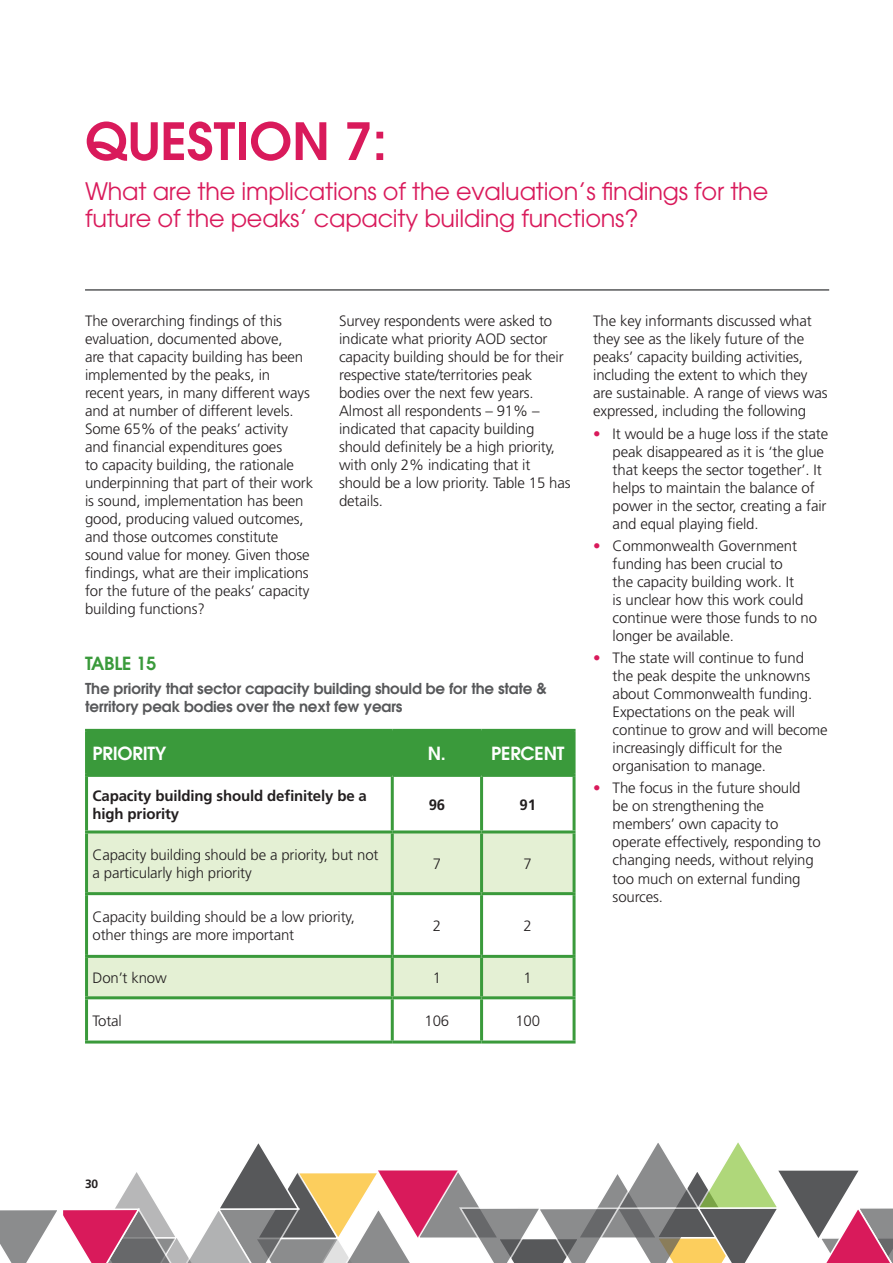
<style>
.page{position:relative;width:893px;height:1263px;background:#fff}
.page>*{position:absolute;margin:0;border:0;box-sizing:border-box;transform-origin:0 0}
.t1{font:600 51px "Avant Garde";color:#d91a5b}
.t2{font:24px/27px "Avant Garde";letter-spacing:-.01em;color:#d91a5b}
.t3{font:600 18px "Avant Garde";letter-spacing:-.01em;color:#fff}
.t4{font:600 18px "Avant Garde";letter-spacing:-.01em;color:#3a9a3b}
.t5{font:300 15px/18px "Frutiger";letter-spacing:-.01em;color:#231f20}
.t6{font:600 15px/18px "Avant Garde";letter-spacing:-.01em;color:#57585a}
.t7{font:700 15px/18px "Frutiger";letter-spacing:-.01em;color:#231f20}
.t8{font:700 12px "Frutiger";color:#231f20}
.s1{color:#d91a5b}
</style>
<div class="page">
<svg style="left:0;top:1142px;width:893px;height:121px"></svg>
<hr style="left:85px;top:289px;width:744px;height:2px;background:#57585a">
<div style="left:88px;top:732px;width:485px;height:42px;background:#3a9a3b"></div>
<svg style="left:88px;top:833px;width:485px;height:163px;fill:#e4f0d4"></svg>
<hr style="left:85px;top:729px;width:307px;height:3px;background:#3a9a3b">
<hr style="left:85px;top:732px;width:3px;height:42px;background:#3a9a3b">
<hr style="left:392px;top:729px;width:90px;height:3px;background:#3a9a3b">
<hr style="left:391px;top:732px;width:3px;height:42px;background:#3a9a3b">
<hr style="left:482px;top:729px;width:94px;height:3px;background:#3a9a3b">
<hr style="left:480px;top:732px;width:3px;height:42px;background:#3a9a3b">
<hr style="left:573px;top:732px;width:3px;height:42px;background:#3a9a3b">
<hr style="left:85px;top:774px;width:307px;height:3px;background:#3a9a3b">
<hr style="left:85px;top:777px;width:3px;height:53px;background:#3a9a3b">
<hr style="left:482px;top:774px;width:94px;height:3px;background:#3a9a3b">
<hr style="left:573px;top:777px;width:3px;height:53px;background:#3a9a3b">
<hr style="left:392px;top:774px;width:90px;height:3px;background:#3a9a3b">
<hr style="left:391px;top:777px;width:3px;height:53px;background:#3a9a3b">
<hr style="left:480px;top:777px;width:3px;height:53px;background:#3a9a3b">
<hr style="left:85px;top:895px;width:3px;height:60px;background:#3a9a3b">
<hr style="left:573px;top:895px;width:3px;height:60px;background:#3a9a3b">
<hr style="left:85px;top:999px;width:3px;height:41px;background:#3a9a3b">
<hr style="left:85px;top:1040px;width:307px;height:3px;background:#3a9a3b">
<hr style="left:391px;top:895px;width:3px;height:60px;background:#3a9a3b">
<hr style="left:391px;top:999px;width:3px;height:41px;background:#3a9a3b">
<hr style="left:392px;top:1040px;width:90px;height:3px;background:#3a9a3b">
<hr style="left:480px;top:895px;width:3px;height:60px;background:#3a9a3b">
<hr style="left:480px;top:999px;width:3px;height:41px;background:#3a9a3b">
<hr style="left:482px;top:1040px;width:94px;height:3px;background:#3a9a3b">
<hr style="left:573px;top:999px;width:3px;height:41px;background:#3a9a3b">
<hr style="left:85px;top:830px;width:307px;height:3px;background:#3a9a3b">
<hr style="left:85px;top:833px;width:3px;height:59px;background:#3a9a3b">
<hr style="left:85px;top:892px;width:307px;height:3px;background:#3a9a3b">
<hr style="left:85px;top:955px;width:307px;height:3px;background:#3a9a3b">
<hr style="left:85px;top:958px;width:3px;height:38px;background:#3a9a3b">
<hr style="left:85px;top:996px;width:307px;height:3px;background:#3a9a3b">
<hr style="left:392px;top:955px;width:90px;height:3px;background:#3a9a3b">
<hr style="left:391px;top:958px;width:3px;height:38px;background:#3a9a3b">
<hr style="left:392px;top:996px;width:90px;height:3px;background:#3a9a3b">
<hr style="left:482px;top:955px;width:94px;height:3px;background:#3a9a3b">
<hr style="left:480px;top:958px;width:3px;height:38px;background:#3a9a3b">
<hr style="left:482px;top:996px;width:94px;height:3px;background:#3a9a3b">
<hr style="left:573px;top:958px;width:3px;height:38px;background:#3a9a3b">
<hr style="left:482px;top:830px;width:94px;height:3px;background:#3a9a3b">
<hr style="left:573px;top:833px;width:3px;height:59px;background:#3a9a3b">
<hr style="left:482px;top:892px;width:94px;height:3px;background:#3a9a3b">
<hr style="left:392px;top:830px;width:90px;height:3px;background:#3a9a3b">
<hr style="left:391px;top:833px;width:3px;height:59px;background:#3a9a3b">
<hr style="left:480px;top:833px;width:3px;height:59px;background:#3a9a3b">
<hr style="left:392px;top:892px;width:90px;height:3px;background:#3a9a3b">
<h1 class="t1" style="left:85px;top:108px;width:303px">QUESTION 7:</h1>
<h2 class="t2" style="left:85px;top:177px;width:685px">What are the implications of the evaluation’s findings for the future of the peaks’ capacity building functions?</h2>
<p class="t5" style="left:85px;top:312px;width:230px">The overarching findings of this evaluation, documented above,<br>are that capacity building has been implemented by the peaks, in<br>recent years, in many different ways and at number of different levels.<br>Some 65% of the peaks’ activity and financial expenditures goes<br>to capacity building, the rationale underpinning that part of their work is sound, implementation has been good, producing valued outcomes, and those outcomes constitute sound value for money. Given those findings, what are their implications for the future of the peaks’ capacity building functions?</p>
<p class="t5" style="left:339px;top:312px;width:233px">Survey respondents were asked to indicate what priority AOD sector capacity building should be for their respective state/territories peak bodies over the next few years.<br>Almost all respondents – 91% – indicated that capacity building should definitely be a high priority, with only 2% indicating that it should be a low priority. Table 15 has details.</p>
<p class="t5" style="left:593px;top:312px;width:236px">The key informants discussed what they see as the likely future of the peaks’ capacity building activities, including the extent to which they are sustainable. A range of views was expressed, including the following</p>
<p class="t5" style="left:613px;top:424px;width:217px;text-indent:-20px"><span class="s1">•</span> It would be a huge loss if the state peak disappeared as it is ‘the glue that keeps the sector together’. It helps to maintain the balance of power in the sector, creating a fair and equal playing field.</p>
<p class="t5" style="left:613px;top:537px;width:206px;text-indent:-20px"><span class="s1">•</span> Commonwealth Government funding has been crucial to<br>the capacity building work. It<br>is unclear how this work could continue were those funds to no longer be available.</p>
<p class="t5" style="left:613px;top:649px;width:217px;text-indent:-20px"><span class="s1">•</span> The state will continue to fund the peak despite the unknowns about Commonwealth funding.<br>Expectations on the peak will continue to grow and will become increasingly difficult for the organisation to manage.</p>
<p class="t5" style="left:613px;top:779px;width:210px;text-indent:-20px"><span class="s1">•</span> The focus in the future should<br>be on strengthening the members’ own capacity to operate effectively, responding to changing needs, without relying too much on external funding sources.</p>
<p class="t4" style="left:85px;top:651px;width:73px">TABLE 15</p>
<p class="t6" style="left:85px;top:679px;width:463px">The priority that sector capacity building should be for the state &amp; territory peak bodies over the next few years</p>
<p class="t3" style="left:93px;top:742px;width:75px">PRIORITY</p>
<p class="t3" style="left:428px;top:742px;width:20px">N.</p>
<p class="t3" style="left:491px;top:742px;width:75px">PERCENT</p>
<p class="t7" style="left:93px;top:786px;width:276px">Capacity building should definitely be a high priority</p>
<p class="t7" style="left:429px;top:795px;width:18px">96</p>
<p class="t7" style="left:520px;top:795px;width:18px">91</p>
<p class="t5" style="left:93px;top:845px;width:287px">Capacity building should be a priority, but not a particularly high priority</p>
<p class="t5" style="left:433px;top:854px;width:10px">7</p>
<p class="t5" style="left:524px;top:854px;width:10px">7</p>
<p class="t5" style="left:93px;top:908px;width:264px">Capacity building should be a low priority, other things are more important</p>
<p class="t5" style="left:433px;top:917px;width:10px">2</p>
<p class="t5" style="left:524px;top:917px;width:10px">2</p>
<p class="t5" style="left:93px;top:969px;width:76px">Don’t know</p>
<p class="t5" style="left:433px;top:969px;width:10px">1</p>
<p class="t5" style="left:524px;top:969px;width:10px">1</p>
<p class="t5" style="left:93px;top:1011px;width:31px">Total</p>
<p class="t5" style="left:425px;top:1011px;width:26px">106</p>
<p class="t5" style="left:515px;top:1011px;width:26px">100</p>
<p class="t8" style="left:85px;top:1177px;width:15px">30</p>
</div>
